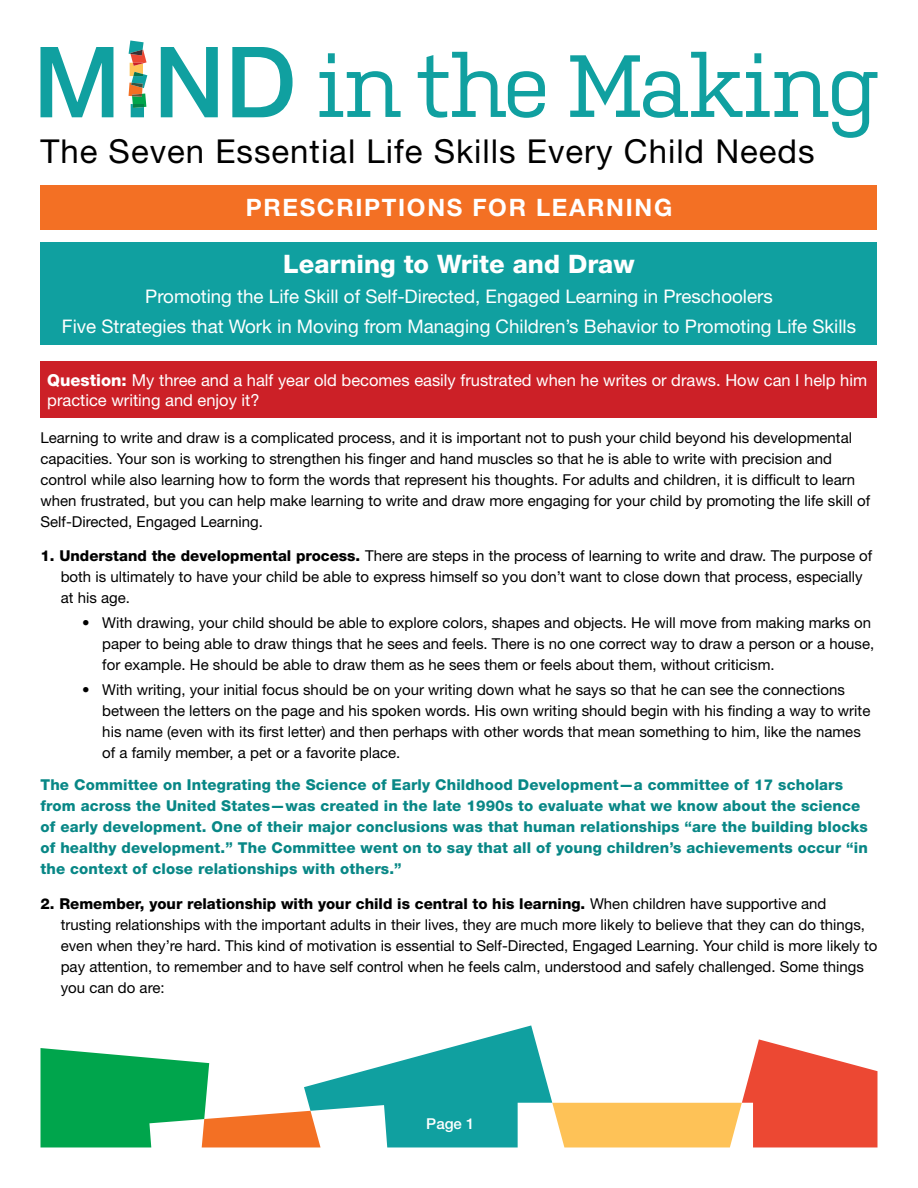
<style>
.page{position:relative;width:918px;height:1188px;background:#fff}
.page>*{position:absolute;margin:0;border:0;box-sizing:border-box;transform-origin:0 0}
.t1{font:33px "Helvetica Neue LT Std";letter-spacing:.03em;color:#000}
.t2{font:800 25.5px "Helvetica Neue LT Std";color:#fff}
.t3{font:700 24px "Helvetica Neue LT Std";letter-spacing:.07em;color:#fff}
.t4{font:18.75px/30.2px "Helvetica Neue LT Std";color:#fff;text-align:center}
.t5{font:16.5px/19.8px "Helvetica Neue LT Std";color:#fff}
.t6{font:15px/21px "Helvetica Neue LT Std";color:#000}
.t7{font:800 15px/21px "Helvetica Neue LT Std";letter-spacing:.01em;color:#088786}
.t8{font:500 15px "Helvetica Neue LT Std";color:#fff}
.s1{font-weight:800}
</style>
<div class="page">
<svg style="left:41px;top:1025px;width:837px;height:123px"></svg>
<div style="left:40px;top:243px;width:838px;height:102px;background:#10a0a0"></div>
<div style="left:40px;top:186px;width:838px;height:44px;background:#f37024"></div>
<svg style="left:320px;top:53px;width:81px;height:64px"></svg>
<svg style="left:418px;top:52px;width:127px;height:66px"></svg>
<svg style="left:570px;top:52px;width:307px;height:86px"></svg>
<svg style="left:40px;top:47px;width:73px;height:70px"></svg>
<svg style="left:161px;top:47px;width:57px;height:70px"></svg>
<svg style="left:232px;top:47px;width:61px;height:70px"></svg>
<svg style="left:129px;top:40px;width:18px;height:77px"></svg>
<div style="left:40px;top:362px;width:838px;height:56px;background:#cc2027"></div>
<h1 class="t1" style="left:40px;top:132px;width:776px">The Seven Essential Life Skills Every Child Needs</h1>
<h3 class="t3" style="left:246px;top:193px;width:428px">PRESCRIPTIONS FOR LEARNING</h3>
<h2 class="t2" style="left:283px;top:249px;width:353px">Learning to Write and Draw</h2>
<p class="t4" style="left:62px;top:281px;width:796px">Promoting the Life Skill of Self-Directed, Engaged Learning in Preschoolers<br>Five Strategies that Work in Moving from Managing Children’s Behavior to Promoting Life Skills</p>
<p class="t5" style="left:47px;top:370px;width:821px"><span class="s1">Question:</span> My three and a half year old becomes easily frustrated when he writes or draws. How can I help him practice writing and enjoy it?</p>
<p class="t6" style="left:40px;top:427px;width:831px">Learning to write and draw is a complicated process, and it is important not to push your child beyond his developmental capacities. Your son is working to strengthen his finger and hand muscles so that he is able to write with precision and control while also learning how to form the words that represent his thoughts. For adults and children, it is difficult to learn when frustrated, but you can help make learning to write and draw more engaging for your child by promoting the life skill of Self-Directed, Engaged Learning.</p>
<p class="t6" style="left:61px;top:545px;width:813px;text-indent:-20px"><span class="s1">1. Understand the developmental process.</span> There are steps in the process of learning to write and draw. The purpose of both is ultimately to have your child be able to express himself so you don’t want to close down that process, especially at his age.</p>
<p class="t6" style="left:102px;top:612px;width:774px;text-indent:-20px">• With drawing, your child should be able to explore colors, shapes and objects. He will move from making marks on paper to being able to draw things that he sees and feels. There is no one correct way to draw a person or a house, for example. He should be able to draw them as he sees them or feels about them, without criticism.</p>
<p class="t6" style="left:102px;top:679px;width:770px;text-indent:-20px">• With writing, your initial focus should be on your writing down what he says so that he can see the connections between the letters on the page and his spoken words. His own writing should begin with his finding a way to write his name (even with its first letter) and then perhaps with other words that mean something to him, like the names of a family member, a pet or a favorite place.</p>
<p class="t7" style="left:40px;top:774px;width:829px">The Committee on Integrating the Science of Early Childhood Development—a committee of 17 scholars from across the United States—was created in the late 1990s to evaluate what we know about the science of early development. One of their major conclusions was that human relationships “are the building blocks of healthy development.” The Committee went on to say that all of young children’s achievements occur “in the context of close relationships with others.”</p>
<p class="t6" style="left:61px;top:893px;width:818px;text-indent:-20px"><span class="s1">2. Remember, your relationship with your child is central to his learning.</span> When children have supportive and trusting relationships with the important adults in their lives, they are much more likely to believe that they can do things, even when they’re hard. This kind of motivation is essential to Self-Directed, Engaged Learning. Your child is more likely to pay attention, to remember and to have self control when he feels calm, understood and safely challenged. Some things you can do are:</p>
<p class="t8" style="left:426px;top:1115px;width:50px">Page 1</p>
</div>
